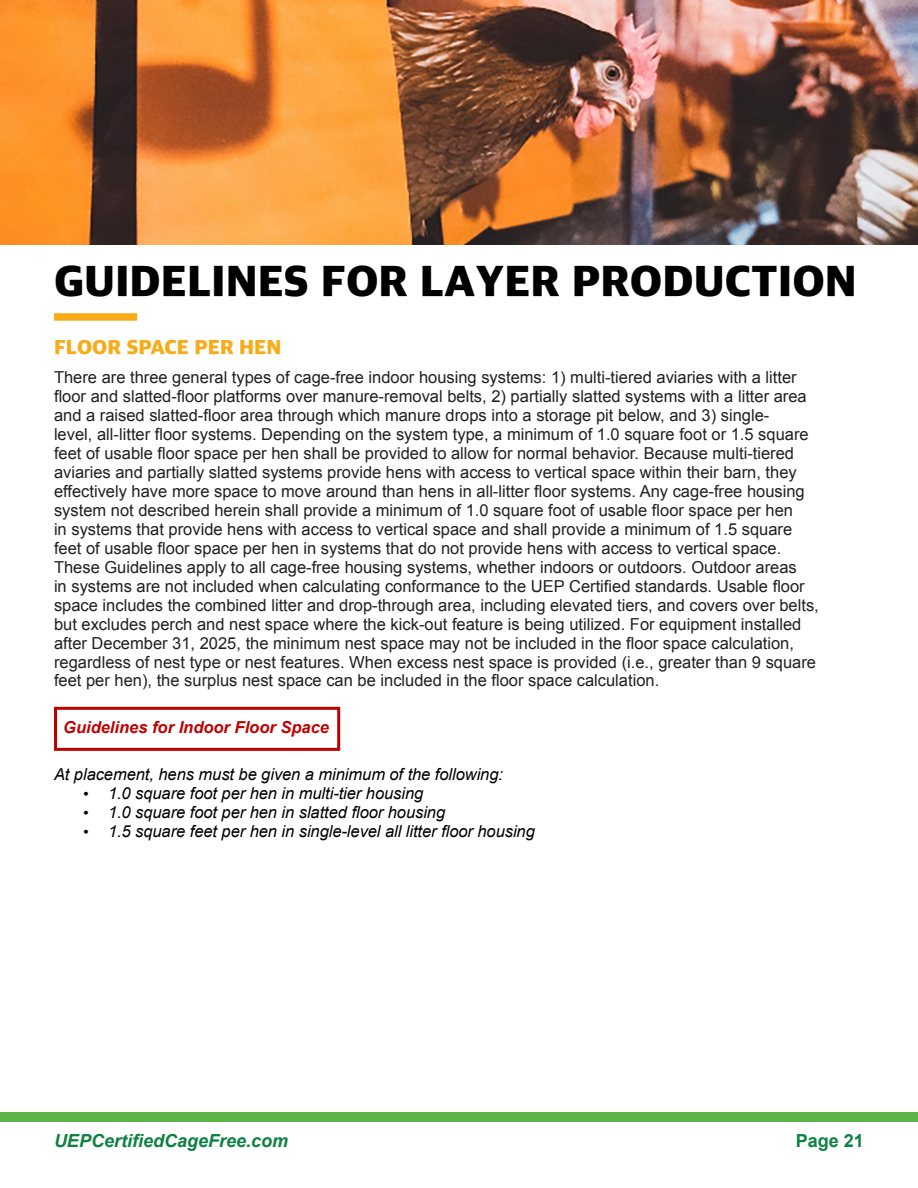
<style>
.page{position:relative;width:918px;height:1188px;background:#fff}
.page>*{position:absolute;margin:0;border:0;box-sizing:border-box;transform-origin:0 0}
.Heading_1{font:800 45px "Apple SD Gothic Neo";color:#000}
.Body_Text{font:800 21px "Apple SD Gothic Neo";color:#f8ac1a}
.t1{font:italic 700 18px "Arial";color:#0d8140}
.t2{font:700 18px "Arial";color:#0c8340}
.Body_Text-2{font:16.5px/18.9px "Arial";color:#231f20}
.List_Paragraph{font:italic 16.5px "Arial";letter-spacing:-.005em;color:#000}
.Body_Text-3{font:italic 700 16.5px "Arial";color:#c00000}
.s1{font-family:"Courier New";font-style:normal}
</style>
<div class="page">
<div style="left:0;top:1112px;width:918px;height:10px;background:#5ab446"></div>
<div style="left:54px;top:707px;width:286px;height:44px;border:3px solid #c00000"></div>
<div style="left:54px;top:313px;width:83px;height:8px;background:#f8ac1a"></div>
<img style="left:0;top:0;width:918px;height:244px">
<p class="Heading_1" style="left:54px;top:247px;width:804px">GUIDELINES FOR LAYER PRODUCTION</p>
<p class="Body_Text" style="left:54px;top:331px;width:229px">FLOOR SPACE PER HEN</p>
<p class="Body_Text-2" style="left:54px;top:368px;width:766px">There are three general types of cage-free indoor housing systems: 1) multi-tiered aviaries with a litter floor and slatted-floor platforms over manure-removal belts, 2) partially slatted systems with a litter area and a raised slatted-floor area through which manure drops into a storage pit below, and 3) single-<br>level, all-litter floor systems. Depending on the system type, a minimum of 1.0 square foot or 1.5 square feet of usable floor space per hen shall be provided to allow for normal behavior. Because multi-tiered aviaries and partially slatted systems provide hens with access to vertical space within their barn, they effectively have more space to move around than hens in all-litter floor systems. Any cage-free housing system not described herein shall provide a minimum of 1.0 square foot of usable floor space per hen<br>in systems that provide hens with access to vertical space and shall provide a minimum of 1.5 square feet of usable floor space per hen in systems that do not provide hens with access to vertical space.<br>These Guidelines apply to all cage-free housing systems, whether indoors or outdoors. Outdoor areas<br>in systems are not included when calculating conformance to the UEP Certified standards. Usable floor space includes the combined litter and drop-through area, including elevated tiers, and covers over belts, but excludes perch and nest space where the kick-out feature is being utilized. For equipment installed after December 31, 2025, the minimum nest space may not be included in the floor space calculation, regardless of nest type or nest features. When excess nest space is provided (i.e., greater than 9 square feet per hen), the surplus nest space can be included in the floor space calculation.</p>
<p class="Body_Text-3" style="left:63px;top:717px;width:267px">Guidelines for Indoor Floor Space</p>
<p class="List_Paragraph" style="left:54px;top:764px;width:451px">At placement, hens must be given a minimum of the following:</p>
<p class="List_Paragraph" style="left:81px;top:783px;width:344px"><span class="s1">•</span> 1.0 square foot per hen in multi-tier housing</p>
<p class="List_Paragraph" style="left:81px;top:802px;width:366px"><span class="s1">•</span> 1.0 square foot per hen in slatted floor housing</p>
<p class="List_Paragraph" style="left:81px;top:821px;width:455px"><span class="s1">•</span> 1.5 square feet per hen in single-level all litter floor housing</p>
<p class="t1" style="left:54px;top:1129px;width:236px">UEPCertifiedCageFree.com</p>
<p class="t2" style="left:796px;top:1129px;width:70px">Page 21</p>
</div>
